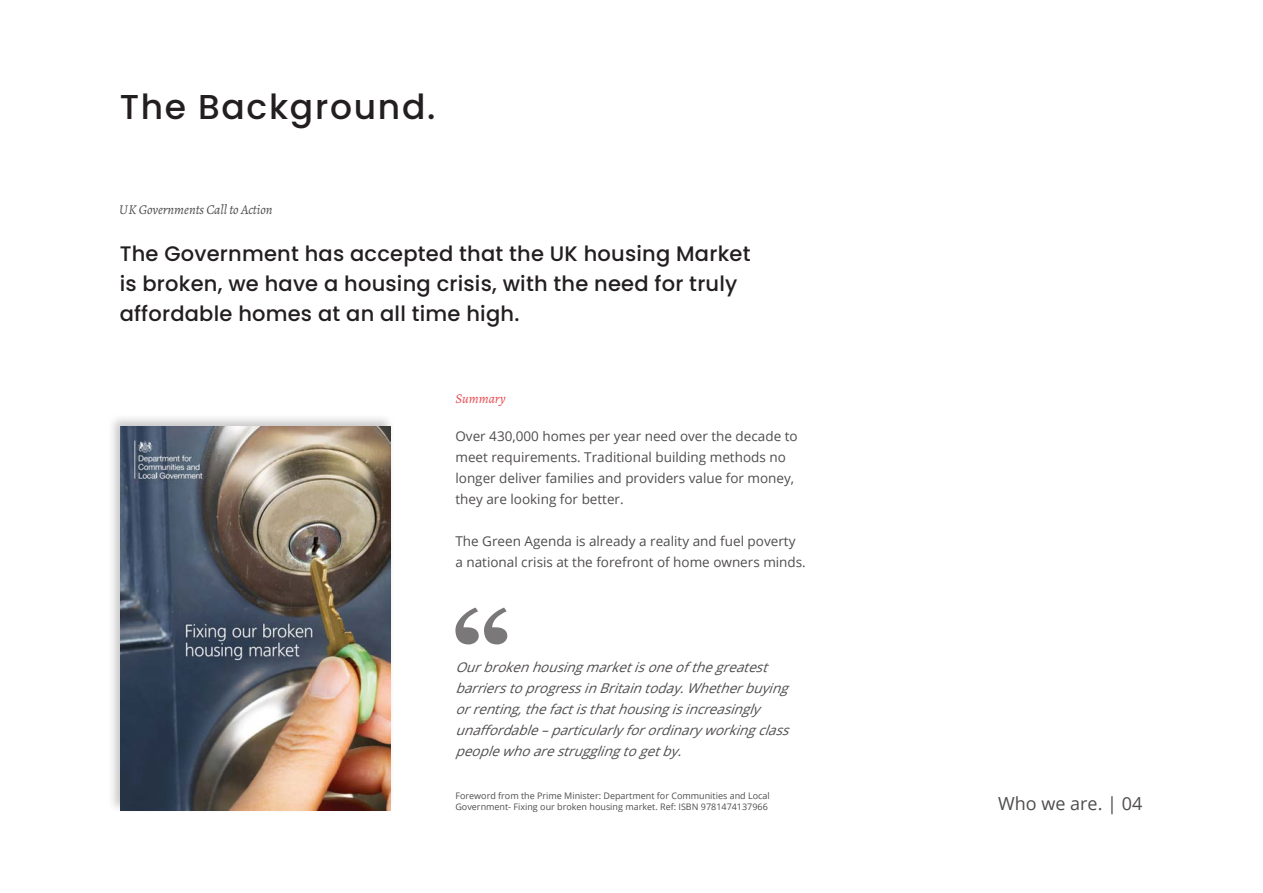
<style>
.page{position:relative;width:1263px;height:893px;background:#fff}
.page>*{position:absolute;margin:0;border:0;box-sizing:border-box;transform-origin:0 0}
.P_M_23_28_50{font:500 34.5px "Poppins";letter-spacing:.05em;color:#231f20}
.P_M_14_20_10{font:500 21px/30px "Poppins";letter-spacing:.01em;color:#231f20}
.t1{font:18px "Open Sans";color:#231f20}
.t2{font:13.5px/21px "Open Sans";color:#231f20}
.t3{font:italic 13.5px/21px "Open Sans";color:#231f20}
.t4{font:italic 13.5px "Alegreya";color:#231f20}
.t5{font:italic 13.5px "Alegreya";color:#e11e25}
.t6{font:9px/10.8px "Open Sans";color:#231f20}
</style>
<div class="page">
<svg style="left:455px;top:608px;width:52px;height:36px"></svg>
<div style="left:108px;top:413px;width:287px;height:400px;background:#231f20;opacity:.25"></div>
<img style="left:120px;top:427px;width:271px;height:383px">
<p class="P_M_23_28_50" style="left:120px;top:87px;width:317px">The Background.</p>
<p class="t4" style="left:120px;top:201px;width:154px">UK Governments Call to Action</p>
<p class="P_M_14_20_10" style="left:120px;top:238px;width:632px">The Government has accepted that the UK housing Market is broken, we have a housing crisis, with the need for truly affordable homes at an all time high.</p>
<p class="t5" style="left:455px;top:389px;width:52px">Summary</p>
<p class="t2" style="left:455px;top:425px;width:344px">Over 430,000 homes per year need over the decade to meet requirements. Traditional building methods no longer deliver families and providers value for money, they are looking for better.</p>
<p class="t2" style="left:455px;top:530px;width:352px">The Green Agenda is already a reality and fuel poverty a national crisis at the forefront of home owners minds.</p>
<p class="t3" style="left:455px;top:656px;width:341px">Ourbrokenhousingmarketisoneofthegreatest barrierstoprogressinBritaintoday.Whetherbuying orrenting,thefactisthathousingisincreasingly unaffordable–particularlyforordinaryworkingclass peoplewhoarestrugglingtogetby.</p>
<p class="t6" style="left:455px;top:790px;width:316px">Foreword from the Prime Minister: Department for Communities and Local<br>Government- Fixing our broken housing market. Ref: ISBN 9781474137966</p>
<h3 class="t1" style="left:998px;top:791px;width:146px">Who we are. | 04</h3>
</div>
